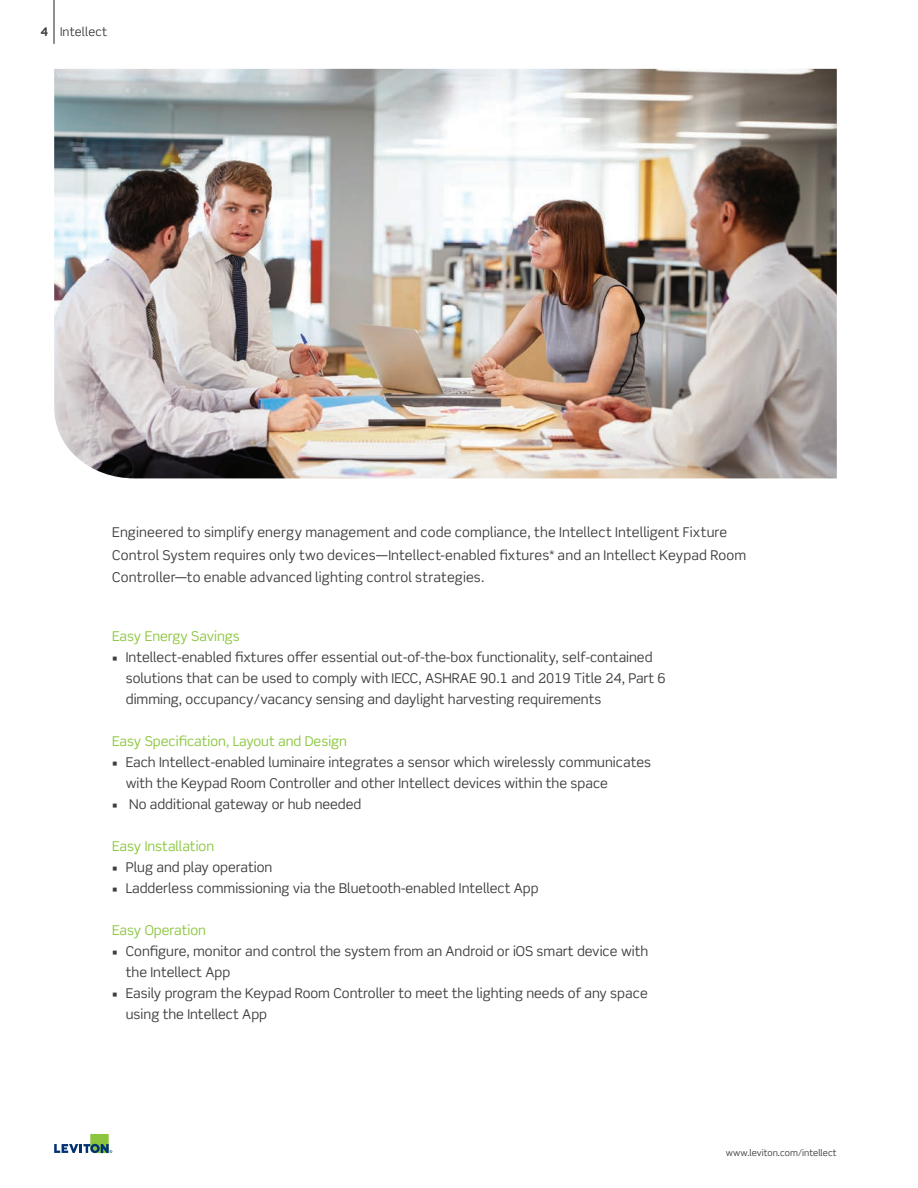
<style>
.page{position:relative;width:918px;height:1188px;background:#fff}
.page>*{position:absolute;margin:0;border:0;box-sizing:border-box;transform-origin:0 0}
.t1{font:13.5px/21px "Scene Std";color:#3e3e3f}
.t2{font:13.5px "Scene Std";color:#8bc63e}
.t3{font:12px "Scene Std";letter-spacing:.015em;color:#3e3e3f}
.t4{font:700 12px "Scene Std";color:#3e3e3f}
.t5{font:9px "Scene Std";color:#3e3e3f}
.s1{font-family:"Minion Pro"}
</style>
<div class="page">
<img style="left:54px;top:69px;width:783px;height:409px">
<hr style="left:54px;top:0;width:1px;height:44px;background:#231f20">
<svg style="left:54px;top:1134px;width:58px;height:19px"></svg>
<p class="t4" style="left:40px;top:25px;width:9px">4</p>
<p class="t3" style="left:60px;top:25px;width:49px">Intellect</p>
<p class="t1" style="left:112px;top:521px;width:635px;line-height:22.5px">Engineered to simplify energy management and code compliance, the Intellect Intelligent Fixture<br>Control System requires only two devices—Intellect-enabled fixtures* and an Intellect Keypad Room<br>Controller—to enable advanced lighting control strategies.</p>
<p class="t2" style="left:112px;top:628px;width:129px">Easy Energy Savings</p>
<p class="t1" style="left:126px;top:647px;width:542px;text-indent:-14px"><span class="s1">■</span> Intellect-enabled fixtures offer essential out-of-the-box functionality, self-contained solutions that can be used to comply with IECC, ASHRAE 90.1 and 2019 Title 24, Part 6 dimming, occupancy/vacancy sensing and daylight harvesting requirements</p>
<p class="t2" style="left:112px;top:733px;width:236px">Easy Specification, Layout and Design</p>
<p class="t1" style="left:126px;top:752px;width:527px;text-indent:-14px"><span class="s1">■</span> Each Intellect-enabled luminaire integrates a sensor which wirelessly communicates with the Keypad Room Controller and other Intellect devices within the space</p>
<p class="t1" style="left:112px;top:794px;width:251px"><span class="s1">■</span> No additional gateway or hub needed</p>
<p class="t2" style="left:112px;top:838px;width:103px">Easy Installation</p>
<p class="t1" style="left:112px;top:857px;width:162px"><span class="s1">■</span> Plug and play operation</p>
<p class="t1" style="left:112px;top:878px;width:428px"><span class="s1">■</span> Ladderless commissioning via the Bluetooth-enabled Intellect App</p>
<p class="t2" style="left:112px;top:922px;width:95px">Easy Operation</p>
<p class="t1" style="left:126px;top:941px;width:524px;text-indent:-14px"><span class="s1">■</span> Configure, monitor and control the system from an Android or iOS smart device with the Intellect App</p>
<p class="t1" style="left:126px;top:983px;width:523px;text-indent:-14px"><span class="s1">■</span> Easily program the Keypad Room Controller to meet the lighting needs of any space using the Intellect App</p>
<p class="t5" style="left:726px;top:1147px;width:113px">www.leviton.com/intellect</p>
</div>
